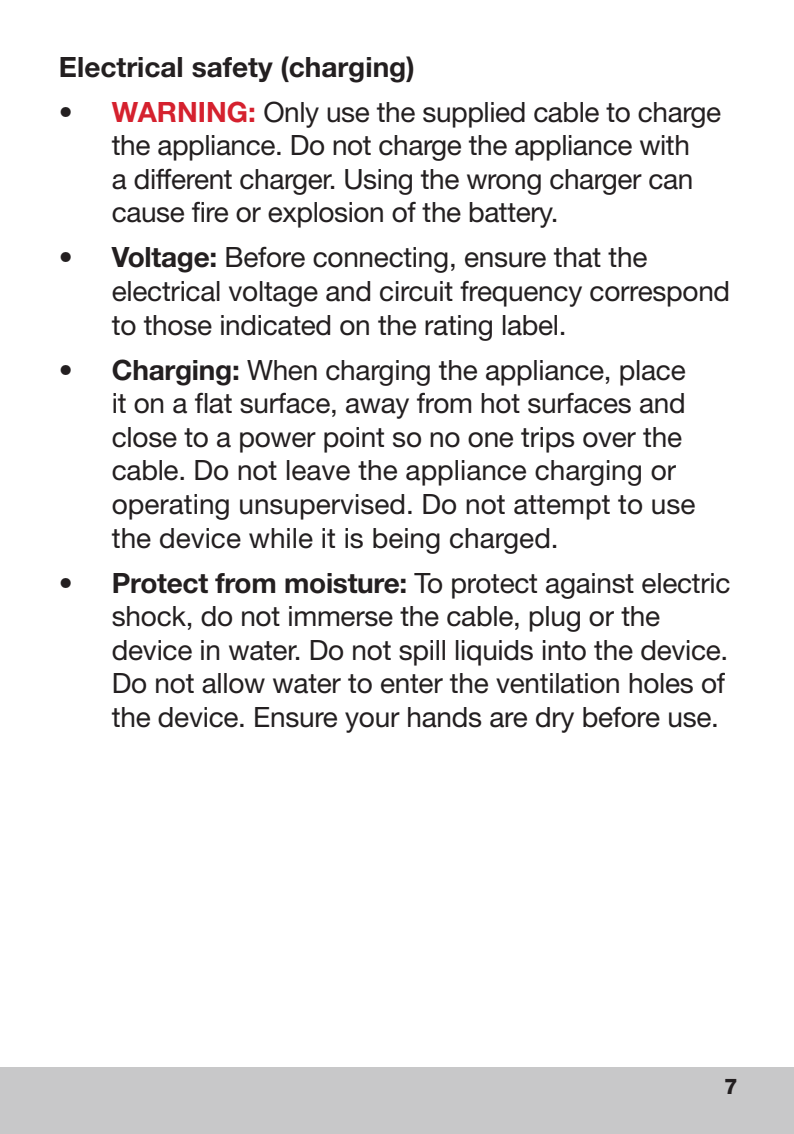
<style>
.page{position:relative;width:794px;height:1134px;background:#fff}
.page>*{position:absolute;margin:0;border:0;box-sizing:border-box;transform-origin:0 0}
.t1{font:28px/33.6px "Helvetica Neue LT Std";letter-spacing:-.01em;color:#231f20}
.t2{font:28px/33.6px "Helvetica Neue";letter-spacing:-.01em;color:#231f20}
.BodyText{font:700 28px "Helvetica Neue LT Std";color:#231f20}
.t3{font:800 21.6px "Helvetica Neue";color:#231f20}
.s1{font-weight:700}
.s2{font-family:"Helvetica Neue";font-weight:700;color:#d5212e}
.s3{font-family:"Helvetica Neue"}
.s4{font-family:"Helvetica Neue LT Std";font-weight:700}
</style>
<div class="page">
<div style="left:0;top:1067px;width:794px;height:67px;background:#c8c8c9"></div>
<p class="BodyText" style="left:59px;top:49px;width:357px">Electrical safety (charging)</p>
<p class="t1" style="left:112px;top:94px;width:611px;text-indent:-53px"><span class="s1">•</span> <span class="s2">WARNING:</span> Only use the supplied cable to charge the appliance. Do not charge the appliance with<br>a different charger. <span class="s3">Using the wrong charger can cause fire or explosion of the battery.</span></p>
<p class="t1" style="left:112px;top:240px;width:620px;text-indent:-53px"><span class="s1">• Voltage:</span> Before connecting, ensure that the electrical voltage and circuit frequency correspond to those indicated on the rating label.</p>
<p class="t1" style="left:112px;top:352px;width:585px;text-indent:-53px"><span class="s1">• Charging:</span> When charging the appliance, place it on a flat surface, away from hot surfaces and close to a power point so no one trips over the cable. <span class="s3">Do not leave the appliance charging or operating unsupervised. Do not attempt to use the device while it is being charged.</span></p>
<p class="t2" style="left:112px;top:565px;width:620px;text-indent:-53px"><span class="s4">• Protect from moisture:</span> To protect against electric shock, do not immerse the cable, plug or the device in water. Do not spill liquids into the device.<br>Do not allow water to enter the ventilation holes of the device. Ensure your hands are dry before use.</p>
<p class="t3" style="left:724px;top:1073px;width:15px">7</p>
</div>
